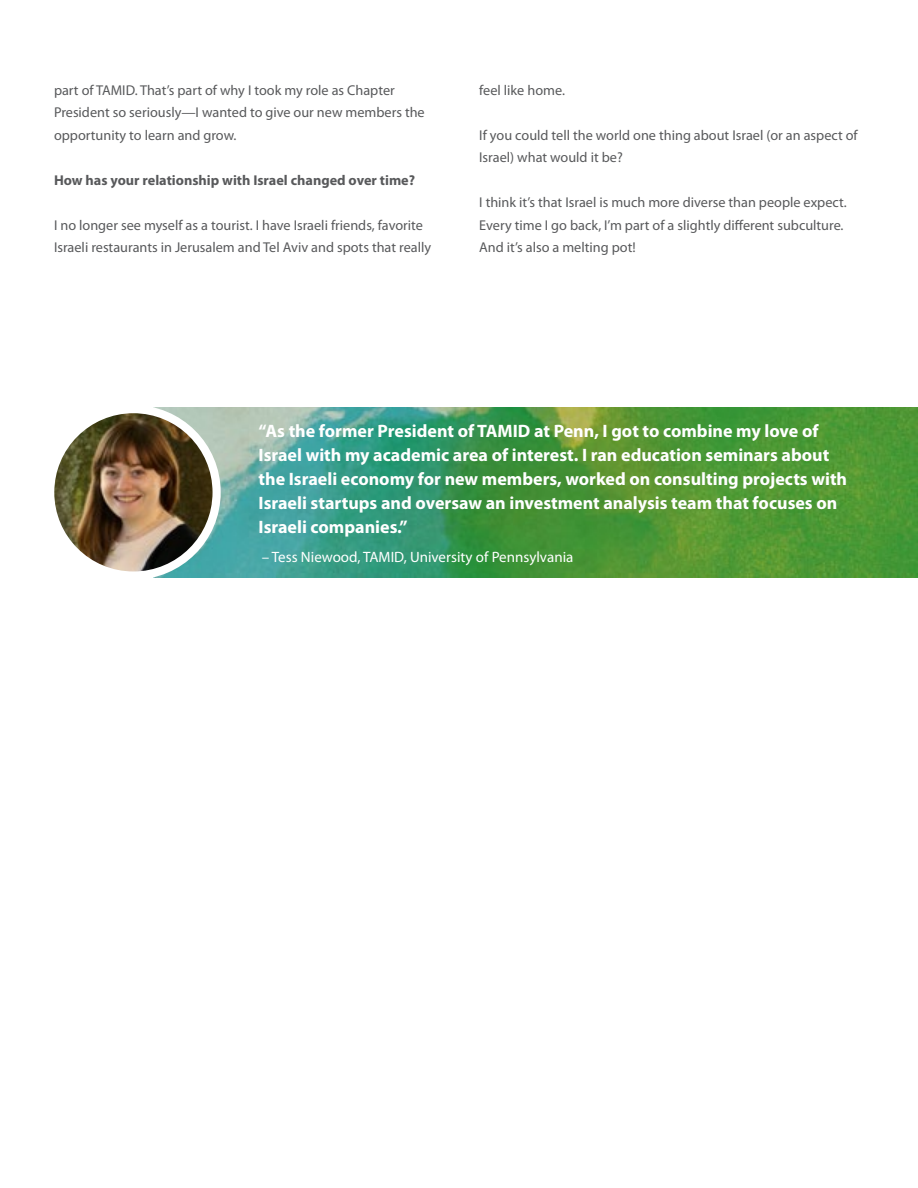
<style>
.page{position:relative;width:918px;height:1188px;background:#fff}
.page>*{position:absolute;margin:0;border:0;box-sizing:border-box;transform-origin:0 0}
.t1{font:700 18px/24px "Myriad Pro";color:#fff}
.t2{font:15px "Myriad Pro";color:#fff}
.t3{font:14.25px/22.5px "Myriad Pro";color:#58595b}
.t4{font:700 14.25px "Myriad Pro";color:#58595b}
</style>
<div class="page">
<img style="left:158px;top:408px;width:760px;height:169px">
<img style="left:50px;top:409px;width:167px;height:167px;border-radius:83px">
<div style="left:46px;top:405px;width:175px;height:175px;border:8px solid #fff;border-radius:50%"></div>
<p class="t3" style="left:54px;top:78px;width:372px">part of TAMID. That’s part of why I took my role as Chapter<br>President so seriously—I wanted to give our new members the opportunity to learn and grow.</p>
<p class="t4" style="left:54px;top:171px;width:363px">How has your relationship with Israel changed over time?</p>
<p class="t3" style="left:54px;top:213px;width:379px">I no longer see myself as a tourist. I have Israeli friends, favorite<br>Israeli restaurants in Jerusalem and Tel Aviv and spots that really</p>
<p class="t3" style="left:479px;top:78px;width:87px">feel like home.</p>
<p class="t3" style="left:479px;top:123px;width:380px">If you could tell the world one thing about Israel (or an aspect of<br>Israel) what would it be?</p>
<p class="t3" style="left:479px;top:191px;width:369px">I think it’s that Israel is much more diverse than people expect.<br>Every time I go back, I’m part of a slightly different subculture.<br>And it’s also a melting pot!</p>
<p class="t1" style="left:259px;top:418px;width:590px">“As the former President of TAMID at Penn, I got to combine my love of Israel with my academic area of interest. I ran education seminars about the Israeli economy for new members, worked on consulting projects with Israeli startups and oversaw an investment analysis team that focuses on Israeli companies.”</p>
<p class="t2" style="left:262px;top:547px;width:313px">– Tess Niewood, TAMID, University of Pennsylvania</p>
</div>
